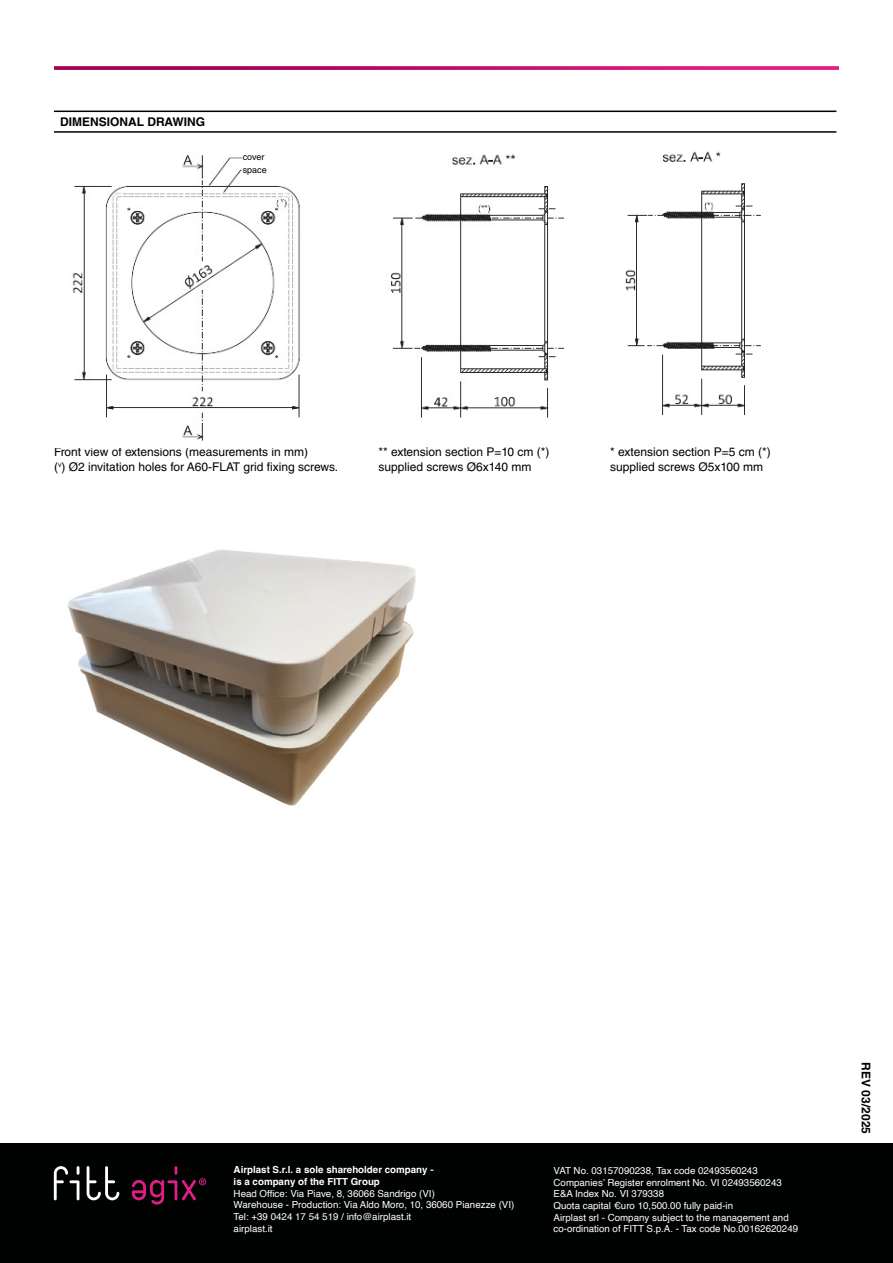
<style>
.page{position:relative;width:893px;height:1263px;background:#fff}
.page>*{position:absolute;margin:0;border:0;box-sizing:border-box;transform-origin:0 0}
.t1{font:12px/14.4px "Helvetica LT Std";color:#000}
.t2{font:700 12px "Helvetica LT Std";color:#000}
.t3{font:9.75px/11.7px "Helvetica";color:#fff}
.t4{font:700 9.75px/11.7px "Helvetica";color:#fff}
.t5{font:9px/13.2px "Helvetica LT Std";color:#000}
</style>
<div class="page">
<div style="left:0;top:1144px;width:893px;height:119px;background:#010202"></div>
<svg style="left:87px;top:1166px;width:32px;height:34px"></svg>
<svg style="left:54px;top:1166px;width:25px;height:34px"></svg>
<svg style="left:132px;top:1166px;width:74px;height:38px"></svg>
<svg style="left:54px;top:66px;width:785px;height:4px;background:#c31a76"></svg>
<hr style="left:54px;top:111px;width:782px;height:1px;background:#000">
<hr style="left:54px;top:131px;width:782px;height:2px;background:#000">
<img style="left:72px;top:155px;width:228px;height:286px">
<img style="left:391px;top:154px;width:173px;height:264px">
<img style="left:625px;top:151px;width:136px;height:264px">
<div style="left:243px;top:150px;width:66px;height:13px;background:#fff"></div>
<div style="left:243px;top:163px;width:66px;height:14px;background:#fff"></div>
<img style="left:67px;top:549px;width:349px;height:257px">
<p class="t2" style="left:60px;top:114px;width:147px">DIMENSIONAL DRAWING</p>
<p class="t5" style="left:243px;top:150px;width:26px">cover space</p>
<p class="t1" style="left:54px;top:445px;width:286px">Front view of extensions (measurements in mm)<br>(<sup>v</sup>) Ø2 invitation holes for A60-FLAT grid fixing screws.</p>
<p class="t1" style="left:378px;top:445px;width:173px">** extension section P=10 cm (*) supplied screws Ø6x140 mm</p>
<p class="t1" style="left:610px;top:445px;width:162px">* extension section P=5 cm (*) supplied screws Ø5x100 mm</p>
<p class="t4" style="left:234px;top:1165px;width:201px">Airplast S.r.l. a sole shareholder company - is a company of the FITT Group</p>
<p class="t3" style="left:234px;top:1188px;width:282px">Head Office: Via Piave, 8, 36066 Sandrigo (VI)<br>Warehouse - Production: Via Aldo Moro, 10, 36060 Pianezze (VI)<br>Tel: +39 0424 17 54 519 / info@airplast.it<br>airplast.it</p>
<p class="t3" style="left:554px;top:1165px;width:246px">VAT No. 03157090238, Tax code 02493560243<br>Companies’ Register enrolment No. VI 02493560243<br>E&amp;A Index No. VI 379338<br>Quota capital €uro 10,500.00 fully paid-in<br>Airplast srl - Company subject to the management and co-ordination of FITT S.p.A. - Tax code No.00162620249</p>
<p class="t2" style="left:873px;top:1062px;width:73px;rotate:90deg">REV 03/2025</p>
</div>
